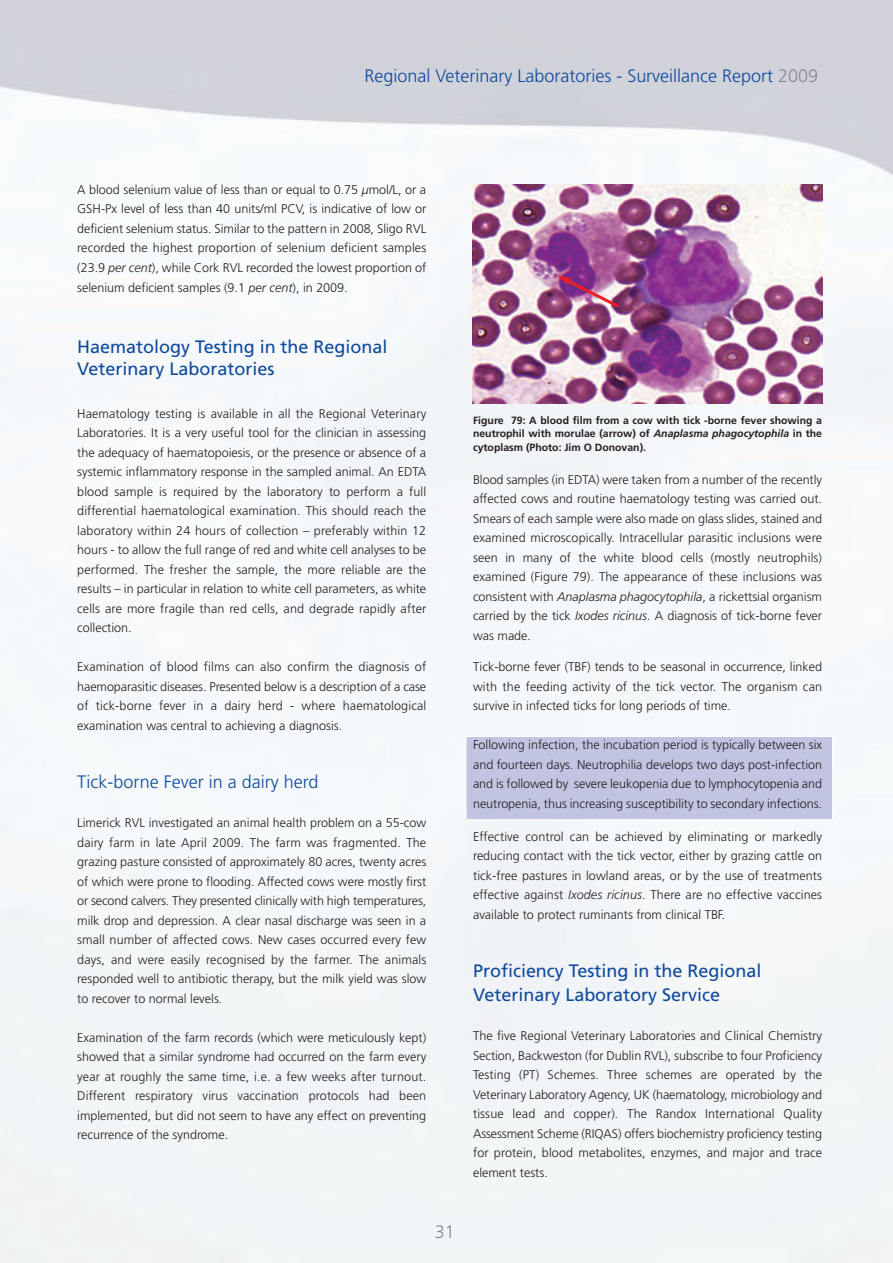
<style>
.page{position:relative;width:893px;height:1263px;background:#fff}
.page>*{position:absolute;margin:0;border:0;box-sizing:border-box;transform-origin:0 0}
.t1{font:18px/22.5px "Frutiger";color:#0f499d}
.t2{font:300 18px "Frutiger";color:#0f499d}
.t3{font:300 18px "Frutiger";color:#848694}
.t4{font:300 12.6px/19.5px "Frutiger";color:#231f20;text-align:justify}
.t5{font:700 10.5px/13.5px "Frutiger";color:#231f20;text-align:justify}
.s1{color:#848694}
.s2{font-style:italic}
</style>
<div class="page">
<img style="left:0;top:0;width:893px;height:1263px">
<div style="left:466px;top:737px;width:366px;height:82px;background:#c1c5e2"></div>
<img style="left:473px;top:184px;width:349px;height:220px">
<img style="left:557px;top:275px;width:65px;height:35px">
<h1 class="t2" style="left:365px;top:68px;width:455px">Regional Veterinary Laboratories - Surveillance Report <span class="s1">2009</span></h1>
<p class="t4" style="left:77px;top:181px;width:351px">A blood selenium value of less than or equal to 0.75 <span class="s2">µ</span>mol/L, or a GSH-Px level of less than 40 units/ml PCV, is indicative of low or deficient selenium status. Similar to the pattern in 2008, Sligo RVL recorded the highest proportion of selenium deficient samples (23.9 <span class="s2">per cent</span>), while Cork RVL recorded the lowest proportion of selenium deficient samples (9.1 <span class="s2">per cent</span>), in 2009.</p>
<h1 class="t1" style="left:77px;top:337px;width:312px">Haematology Testing in the Regional<br>Veterinary Laboratories</h1>
<p class="t4" style="left:77px;top:404px;width:351px">Haematology testing is available in all the Regional Veterinary Laboratories. It is a very useful tool for the clinician in assessing the adequacy of haematopoiesis, or the presence or absence of a systemic inflammatory response in the sampled animal. An EDTA blood sample is required by the laboratory to perform a full differential haematological examination. This should reach the laboratory within 24 hours of collection – preferably within 12 hours - to allow the full range of red and white cell analyses to be performed. The fresher the sample, the more reliable are the results – in particular in relation to white cell parameters, as white cells are more fragile than red cells, and degrade rapidly after collection.</p>
<p class="t4" style="left:77px;top:658px;width:351px">Examination of blood films can also confirm the diagnosis of haemoparasitic diseases. Presented below is a description of a case of tick-borne fever in a dairy herd - where haematological examination was central to achieving a diagnosis.</p>
<h1 class="t2" style="left:77px;top:774px;width:243px">Tick-borne Fever in a dairy herd</h1>
<p class="t4" style="left:77px;top:814px;width:351px">Limerick RVL investigated an animal health problem on a 55-cow dairy farm in late April 2009. The farm was fragmented. The grazing pasture consisted of approximately 80 acres, twenty acres of which were prone to flooding. Affected cows were mostly first or second calvers. They presented clinically with high temperatures, milk drop and depression. A clear nasal discharge was seen in a small number of affected cows. New cases occurred every few days, and were easily recognised by the farmer. The animals responded well to antibiotic therapy, but the milk yield was slow to recover to normal levels.</p>
<p class="t4" style="left:77px;top:1028px;width:351px">Examination of the farm records (which were meticulously kept) showed that a similar syndrome had occurred on the farm every year at roughly the same time, i.e. a few weeks after turnout.<br>Different respiratory virus vaccination protocols had been implemented, but did not seem to have any effect on preventing recurrence of the syndrome.</p>
<h1 class="t3" style="left:435px;top:1225px;width:21px">31</h1>
<p class="t5" style="left:473px;top:414px;width:351px">Figure 79: A blood film from a cow with tick -borne fever showing a neutrophil with morulae (arrow) of <span class="s2">Anaplasma phagocytophila</span> in the cytoplasm (Photo: Jim O Donovan).</p>
<p class="t4" style="left:473px;top:470px;width:351px">Blood samples (in EDTA) were taken from a number of the recently affected cows and routine haematology testing was carried out.<br>Smears of each sample were also made on glass slides, stained and examined microscopically. Intracellular parasitic inclusions were seen in many of the white blood cells (mostly neutrophils) examined (Figure 79). The appearance of these inclusions was consistent with <span class="s2">Anaplasma phagocytophila</span>, a rickettsial organism carried by the tick <span class="s2">Ixodes ricinus</span>. A diagnosis of tick-borne fever was made.</p>
<p class="t4" style="left:473px;top:658px;width:351px">Tick-borne fever (TBF) tends to be seasonal in occurrence, linked with the feeding activity of the tick vector. The organism can survive in infected ticks for long periods of time.</p>
<p class="t4" style="left:473px;top:736px;width:351px">Following infection, the incubation period is typically between six and fourteen days. Neutrophilia develops two days post-infection and is followed by severe leukopenia due to lymphocytopenia and neutropenia, thus increasing susceptibility to secondary infections.</p>
<p class="t4" style="left:473px;top:827px;width:351px">Effective control can be achieved by eliminating or markedly reducing contact with the tick vector, either by grazing cattle on tick-free pastures in lowland areas, or by the use of treatments effective against <span class="s2">Ixodes ricinus</span>. There are no effective vaccines available to protect ruminants from clinical TBF.</p>
<h1 class="t1" style="left:473px;top:960px;width:290px;line-height:24px">Proficiency Testing in the Regional<br>Veterinary Laboratory Service</h1>
<p class="t4" style="left:473px;top:1027px;width:351px">The five Regional Veterinary Laboratories and Clinical Chemistry Section, Backweston (for Dublin RVL), subscribe to four Proficiency Testing (PT) Schemes. Three schemes are operated by the Veterinary Laboratory Agency, UK (haematology, microbiology and tissue lead and copper). The Randox International Quality Assessment Scheme (RIQAS) offers biochemistry proficiency testing for protein, blood metabolites, enzymes, and major and trace element tests.</p>
</div>
